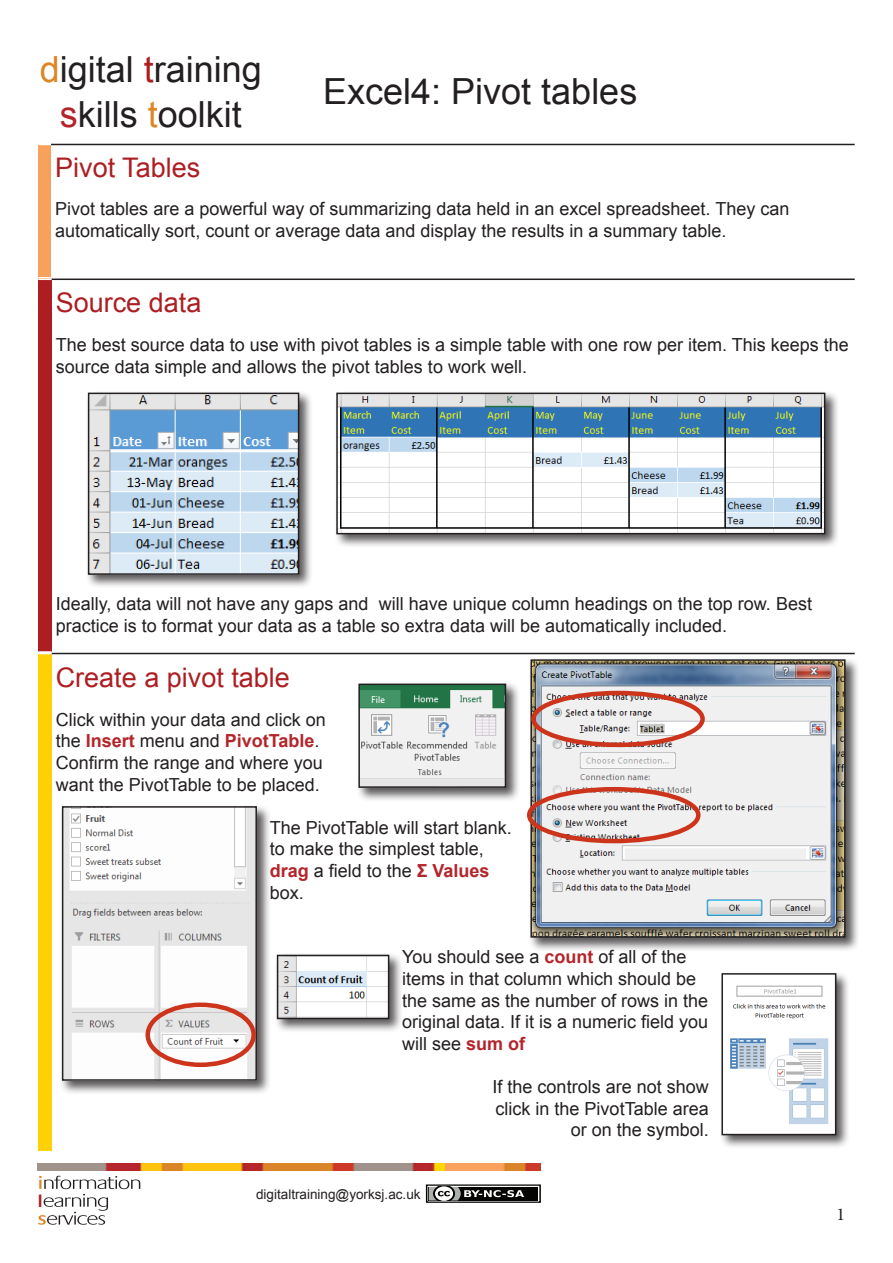
<style>
.page{position:relative;width:893px;height:1263px;background:#fff}
.page>*{position:absolute;margin:0;border:0;box-sizing:border-box;transform-origin:0 0}
.t1{font:36px/45px "Arial";color:#231f20;text-align:center}
.Heading_1{font:27px "Arial";color:#ad1e22}
.body_text{font:18px/21.6px "Arial";color:#231f20}
.t2{font:18px "Minion Pro";color:#231f20}
.t3{font:700 17.25px "Arial";color:#ad1e22}
.t4{font:13.5px "Arial";color:#231f20}
.s1{color:#dc8626}
.s2{color:#ad1e22}
.s3{color:#b4252b}
.s4{font-weight:700;color:#b4252b}
</style>
<div class="page">
<svg style="left:38px;top:1176px;width:102px;height:49px"></svg>
<svg style="left:524px;top:1200px;width:14px;height:1px"></svg>
<div style="left:426px;top:1184px;width:115px;height:19px;border:1px solid #040503"></div>
<div style="left:429px;top:1187px;width:109px;height:13px;background:#040503"></div>
<svg style="left:426px;top:1184px;width:98px;height:19px"></svg>
<img style="left:38px;top:1164px;width:503px;height:7px">
<div style="left:38px;top:279px;width:14px;height:373px;background:#ad1e22"></div>
<hr style="left:52px;top:279px;width:803px;height:1px;background:#231f20">
<div style="left:38px;top:654px;width:14px;height:497px;background:#fed105"></div>
<hr style="left:52px;top:653px;width:803px;height:1px;background:#231f20">
<svg style="left:38px;top:651px;width:14px;height:3px"></svg>
<div style="left:38px;top:144px;width:13px;height:134px;background:#f8a15c"></div>
<hr style="left:51px;top:144px;width:804px;height:1px;background:#231f20">
<svg style="left:38px;top:144px;width:13px;height:1px"></svg>
<svg style="left:38px;top:277px;width:14px;height:3px"></svg>
<div style="left:86px;top:390px;width:228px;height:199px;background:#231f20;opacity:.75"></div>
<img style="left:91px;top:396px;width:205px;height:176px">
<div style="left:88px;top:393px;width:211px;height:182px;border:2px solid #231f20"></div>
<div style="left:334px;top:390px;width:505px;height:159px;background:#231f20;opacity:.75"></div>
<img style="left:339px;top:396px;width:483px;height:135px">
<div style="left:336px;top:393px;width:489px;height:141px;border:2px solid #231f20"></div>
<div style="left:356px;top:681px;width:164px;height:121px;background:#231f20;opacity:.75"></div>
<img style="left:361px;top:687px;width:142px;height:98px">
<div style="left:358px;top:684px;width:148px;height:104px;border:2px solid #231f20"></div>
<div style="left:528px;top:657px;width:332px;height:295px;background:#231f20;opacity:.75"></div>
<img style="left:533px;top:662px;width:310px;height:273px">
<div style="left:530px;top:659px;width:316px;height:279px;border:2px solid #231f20"></div>
<div style="left:531px;top:691px;width:174px;height:56px;border:4px solid #cd341c;border-radius:50%"></div>
<div style="left:527px;top:787px;width:174px;height:56px;border:4px solid #cd341c;border-radius:50%"></div>
<div style="left:275px;top:952px;width:129px;height:81px;background:#231f20;opacity:.75"></div>
<img style="left:280px;top:958px;width:106px;height:58px">
<div style="left:277px;top:955px;width:112px;height:64px;border:2px solid #231f20"></div>
<div style="left:60px;top:804px;width:211px;height:291px;background:#231f20;opacity:.75"></div>
<img style="left:65px;top:809px;width:189px;height:269px">
<div style="left:62px;top:806px;width:195px;height:275px;border:2px solid #231f20"></div>
<div style="left:145px;top:1002px;width:111px;height:65px;border:4px solid #cd341c;border-radius:50%"></div>
<div style="left:719px;top:971px;width:131px;height:179px;background:#231f20;opacity:.75"></div>
<img style="left:724px;top:976px;width:109px;height:156px">
<div style="left:721px;top:973px;width:115px;height:162px;border:2px solid #231f20"></div>
<h1 class="t1" style="left:40px;top:47px;width:224px"><span class="s1">d</span>igital <span class="s2">t</span>raining <span class="s3">s</span>kills <span class="s1">t</span>oolkit</h1>
<p class="t1" style="left:323px;top:69px;width:316px">Excel4: Pivot tables</p>
<h1 class="Heading_1" style="left:55px;top:149px;width:147px">Pivot Tables</h1>
<p class="body_text" style="left:55px;top:198px;width:736px">Pivot tables are a powerful way of summarizing data held in an excel spreadsheet. They can automatically sort, count or average data and display the results in a summary table.</p>
<h1 class="Heading_1" style="left:56px;top:285px;width:147px">Source data</h1>
<p class="body_text" style="left:56px;top:334px;width:795px">The best source data to use with pivot tables is a simple table with one row per item. This keeps the source data simple and allows the pivot tables to work well.</p>
<p class="body_text" style="left:56px;top:593px;width:758px">Ideally, data will not have any gaps and will have unique column headings on the top row. Best practice is to format your data as a table so extra data will be automatically included.</p>
<h1 class="Heading_1" style="left:56px;top:660px;width:236px">Create a pivot table</h1>
<p class="body_text" style="left:56px;top:709px;width:272px">Click within your data and click on the <span class="s4">Insert</span> menu and <span class="s4">PivotTable</span>.<br>Confirm the range and where you want the PivotTable to be placed.</p>
<p class="body_text" style="left:270px;top:817px;width:244px">The PivotTable will start blank. to make the simplest table, <span class="s4">drag</span> a field to the <span class="s4">Σ Values </span>box.</p>
<p class="t3" style="left:38px;top:1189px;width:6px">l</p>
<p class="body_text" style="left:402px;top:946px;width:308px">You should see a <span class="s4">count</span> of all of the items in that column which should be the same as the number of rows in the original data. If it is a numeric field you will see <span class="s4">sum of</span></p>
<p class="body_text" style="left:493px;top:1076px;width:218px;text-align:right">If the controls are not show click in the PivotTable area or on the symbol.</p>
<p class="t4" style="left:256px;top:1185px;width:166px">digitaltraining@yorksj.ac.uk</p>
<p class="t2" style="left:836px;top:1202px;width:10px">1</p>
</div>
